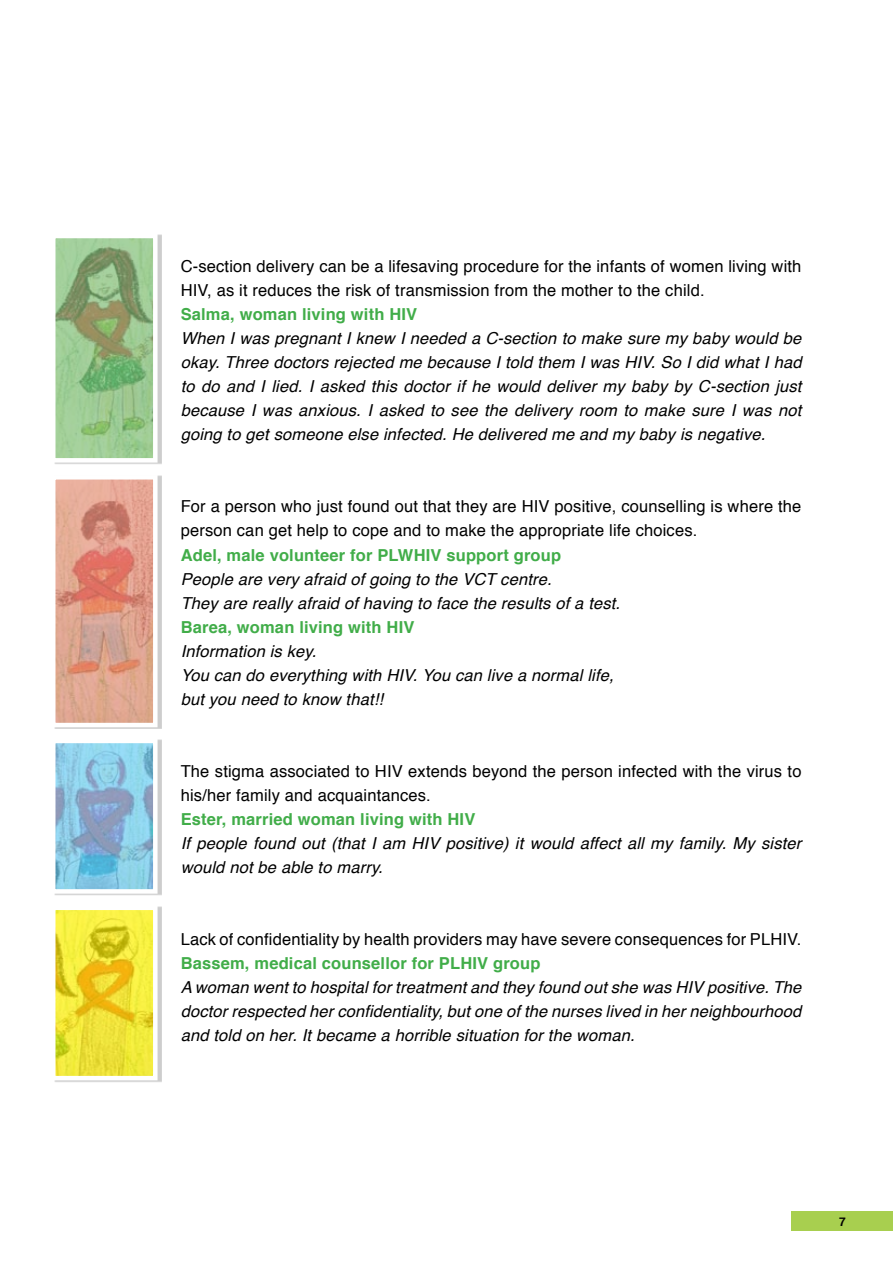
<style>
.page{position:relative;width:893px;height:1263px;background:#fff}
.page>*{position:absolute;margin:0;border:0;box-sizing:border-box;transform-origin:0 0}
.t1{font:italic 16.5px/24px "Helvetica";letter-spacing:.01em;color:#000}
.t2{font:16.5px/24px "Helvetica";letter-spacing:.01em;color:#000}
.t3{font:700 16.5px "Helvetica";letter-spacing:.01em;color:#41ad49}
.t4{font:700 12px "Helvetica";color:#000}
</style>
<div class="page">
<div style="left:54px;top:475px;width:108px;height:254px;background:#000;opacity:.2"></div>
<img style="left:56px;top:480px;width:97px;height:242px">
<div style="left:51px;top:475px;width:107px;height:252px;border:4px solid #fff"></div>
<div style="left:54px;top:906px;width:108px;height:176px;background:#000;opacity:.2"></div>
<img style="left:56px;top:910px;width:97px;height:165px">
<div style="left:51px;top:905px;width:107px;height:175px;border:4px solid #fff"></div>
<div style="left:54px;top:234px;width:108px;height:231px;background:#cdcdcd"></div>
<img style="left:56px;top:239px;width:97px;height:219px">
<div style="left:51px;top:234px;width:107px;height:229px;border:4px solid #fff"></div>
<div style="left:54px;top:739px;width:108px;height:157px;background:#cdcdcd"></div>
<img style="left:56px;top:744px;width:97px;height:145px">
<div style="left:51px;top:739px;width:107px;height:155px;border:4px solid #fff"></div>
<div style="left:791px;top:1211px;width:102px;height:19px;background:#a8cf4f"></div>
<p class="t2" style="left:181px;top:255px;width:622px">C-section delivery can be a lifesaving procedure for the infants of women living with<br>HIV, as it reduces the risk of transmission from the mother to the child.</p>
<p class="t3" style="left:181px;top:301px;width:238px">Salma, woman living with HIV</p>
<p class="t1" style="left:181px;top:327px;width:622px;text-align:justify">When I was pregnant I knew I needed a C-section to make sure my baby would be okay. Three doctors rejected me because I told them I was HIV. So I did what I had to do and I lied. I asked this doctor if he would deliver my baby by C-section just because I was anxious. I asked to see the delivery room to make sure I was not going to get someone else infected. He delivered me and my baby is negative.</p>
<p class="t2" style="left:181px;top:495px;width:622px">For a person who just found out that they are HIV positive, counselling is where the person can get help to cope and to make the appropriate life choices.</p>
<p class="t3" style="left:181px;top:541px;width:382px">Adel, male volunteer for PLWHIV support group</p>
<p class="t1" style="left:181px;top:567px;width:441px">People are very afraid of going to the VCT centre.<br>They are really afraid of having to face the results of a test.</p>
<p class="t3" style="left:181px;top:613px;width:235px">Barea, woman living with HIV</p>
<p class="t1" style="left:181px;top:639px;width:434px">Information is key.<br>You can do everything with HIV. You can live a normal life, but you need to know that!!</p>
<p class="t2" style="left:181px;top:759px;width:622px">The stigma associated to HIV extends beyond the person infected with the virus to his/her family and acquaintances.</p>
<p class="t3" style="left:181px;top:805px;width:296px">Ester, married woman living with HIV</p>
<p class="t1" style="left:181px;top:831px;width:622px">If people found out (that I am HIV positive) it would affect all my family. My sister would not be able to marry.</p>
<p class="t2" style="left:181px;top:927px;width:622px">Lack of confidentiality by health providers may have severe consequences for PLHIV.</p>
<p class="t3" style="left:181px;top:949px;width:361px">Bassem, medical counsellor for PLHIV group</p>
<p class="t1" style="left:181px;top:975px;width:622px;text-align:justify">A woman went to hospital for treatment and they found out she was HIV positive. The doctor respected her confidentiality, but one of the nurses lived in her neighbourhood and told on her. It became a horrible situation for the woman.</p>
<p class="t4" style="left:839px;top:1212px;width:8px">7</p>
</div>
